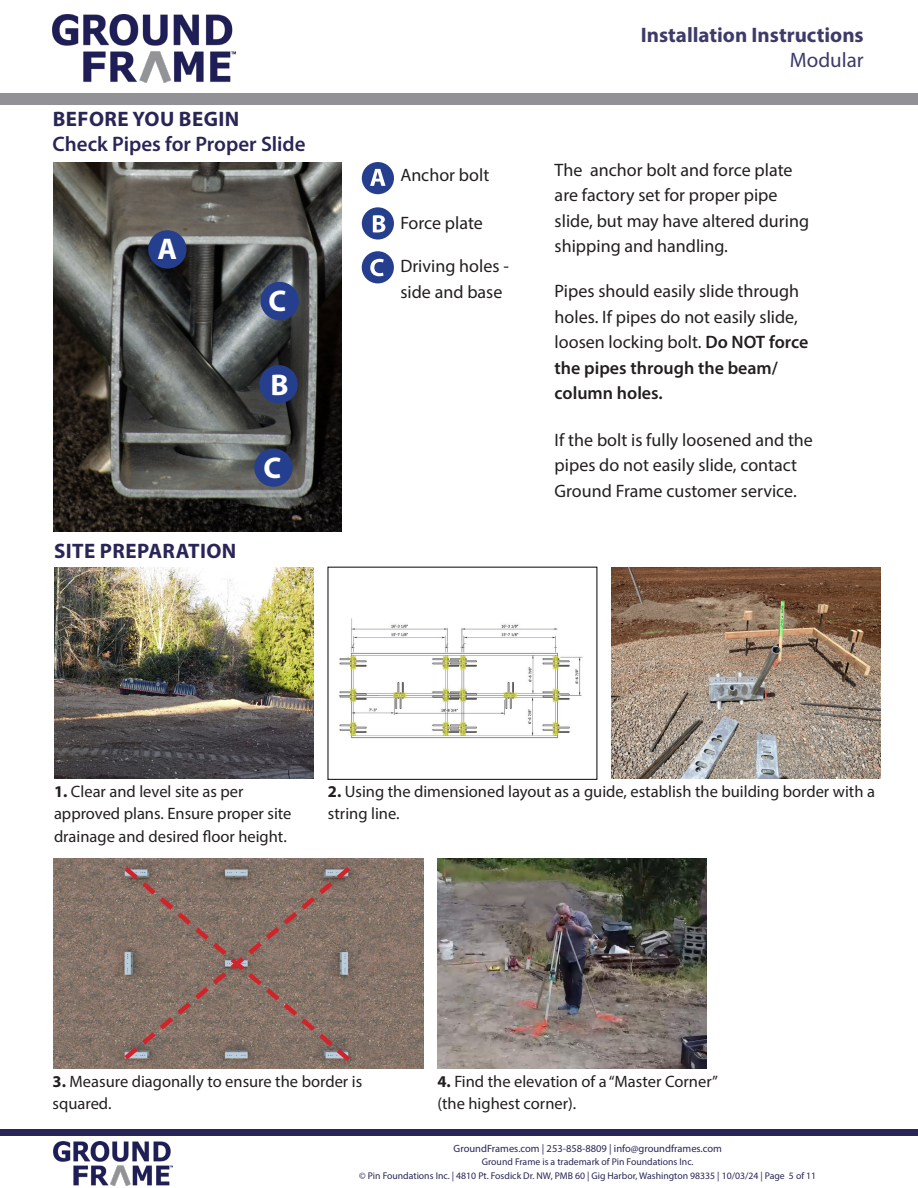
<style>
.page{position:relative;width:918px;height:1188px;background:#fff}
.page>*{position:absolute;margin:0;border:0;box-sizing:border-box;transform-origin:0 0}
.t1{font:700 30px "Myriad Pro";color:#fff}
.t2{font:700 21px "Myriad Pro";letter-spacing:.02em;color:#292657}
.t3{font:700 21px "Myriad Pro";color:#3d3b69}
.t4{font:600 21px "Myriad Pro";color:#292657}
.t5{font:21px "Myriad Pro";color:#3d3b69}
.t6{font:18px/25.5px "Myriad Pro";color:#231f20}
.t7{font:600 18px "Myriad Pro";color:#231f20}
.t8{font:16.5px/22.5px "Myriad Pro";color:#231f20}
.t9{font:10.5px "Myriad Pro";color:#292657}
.t10{font:9.75px/13.5px "Myriad Pro";color:#292657;text-align:center}
.s1{font-weight:600}
.s2{font-weight:700}
</style>
<div class="page">
<img style="left:53px;top:1141px;width:120px;height:44px">
<div style="left:0;top:1130px;width:918px;height:6px;background:#292657"></div>
<img style="left:55px;top:568px;width:259px;height:211px">
<img style="left:53px;top:15px;width:182px;height:67px">
<div style="left:0;top:94px;width:918px;height:11px;background:#919196"></div>
<img style="left:338px;top:618px;width:245px;height:121px">
<div style="left:327px;top:567px;width:270px;height:213px;border:1px solid #231f20"></div>
<img style="left:437px;top:859px;width:269px;height:210px">
<img style="left:611px;top:568px;width:269px;height:211px">
<img style="left:54px;top:162px;width:288px;height:370px">
<div style="left:148px;top:230px;width:39px;height:39px;background:#253f8e;border-radius:50%"></div>
<div style="left:362px;top:162px;width:32px;height:32px;background:#253f8e;border-radius:50%"></div>
<div style="left:261px;top:282px;width:38px;height:38px;background:#253f8e;border-radius:50%"></div>
<div style="left:259px;top:365px;width:39px;height:38px;background:#253f8e;border-radius:50%"></div>
<div style="left:362px;top:207px;width:32px;height:33px;background:#253f8e;border-radius:50%"></div>
<div style="left:254px;top:448px;width:39px;height:39px;background:#253f8e;border-radius:50%"></div>
<div style="left:362px;top:251px;width:32px;height:32px;background:#253f8e;border-radius:50%"></div>
<svg style="left:370px;top:169px;width:16px;height:17px"></svg>
<svg style="left:373px;top:215px;width:12px;height:17px"></svg>
<svg style="left:370px;top:259px;width:14px;height:17px"></svg>
<img style="left:53px;top:859px;width:371px;height:210px">
<svg style="left:119px;top:862px;width:236px;height:202px;background:#877268"></svg>
<p class="t2" style="left:53px;top:105px;width:188px">BEFORE YOU BEGIN</p>
<p class="t4" style="left:53px;top:131px;width:255px">Check Pipes for Proper Slide</p>
<p class="t1" style="left:158px;top:229px;width:21px">A</p>
<p class="t2" style="left:54px;top:537px;width:184px">SITE PREPARATION</p>
<p class="t1" style="left:269px;top:281px;width:19px">C</p>
<p class="t1" style="left:271px;top:365px;width:20px">B</p>
<p class="t1" style="left:263px;top:448px;width:19px">C</p>
<p class="t6" style="left:400px;top:162px;width:90px">Anchor bolt</p>
<p class="t6" style="left:400px;top:210px;width:84px">Force plate</p>
<p class="t6" style="left:400px;top:253px;width:110px">Driving holes - side and base</p>
<p class="t3" style="left:641px;top:21px;width:224px">Installation Instructions</p>
<p class="t5" style="left:790px;top:47px;width:75px">Modular</p>
<p class="t6" style="left:555px;top:156px;width:256px">The anchor bolt and force plate are factory set for proper pipe slide, but may have altered during shipping and handling.</p>
<p class="t6" style="left:555px;top:278px;width:255px">Pipes should easily slide through holes. If pipes do not easily slide, loosen locking bolt. <span class="s1">Do NOT force the pipes through the beam/</span></p>
<p class="t7" style="left:555px;top:382px;width:110px">column holes.</p>
<p class="t6" style="left:555px;top:427px;width:260px">If the bolt is fully loosened and the pipes do not easily slide, contact<br>Ground Frame customer service.</p>
<p class="t8" style="left:54px;top:780px;width:191px"><span class="s2">1.</span> Clear and level site as per</p>
<p class="t8" style="left:54px;top:802px;width:239px">approved plans. Ensure proper site drainage and desired floor height.</p>
<p class="t8" style="left:328px;top:780px;width:548px"><span class="s2">2.</span> Using the dimensioned layout as a guide, establish the building border with a string line.</p>
<p class="t8" style="left:53px;top:1070px;width:311px"><span class="s2">3.</span> Measure diagonally to ensure the border is</p>
<p class="t8" style="left:53px;top:1092px;width:60px">squared.</p>
<p class="t8" style="left:437px;top:1070px;width:282px"><span class="s2">4.</span> Find the elevation of a “Master Corner” (the highest corner).</p>
<p class="t9" style="left:454px;top:1142px;width:270px">GroundFrames.com | 253-858-8809 | info@groundframes.com</p>
<p class="t10" style="left:359px;top:1155px;width:459px">Ground Frame is a trademark of Pin Foundations Inc.<br>© Pin Foundations Inc. | 4810 Pt. Fosdick Dr. NW, PMB 60 | Gig Harbor, Washington 98335 | 10/03/24 | Page 5 of 11</p>
</div>
